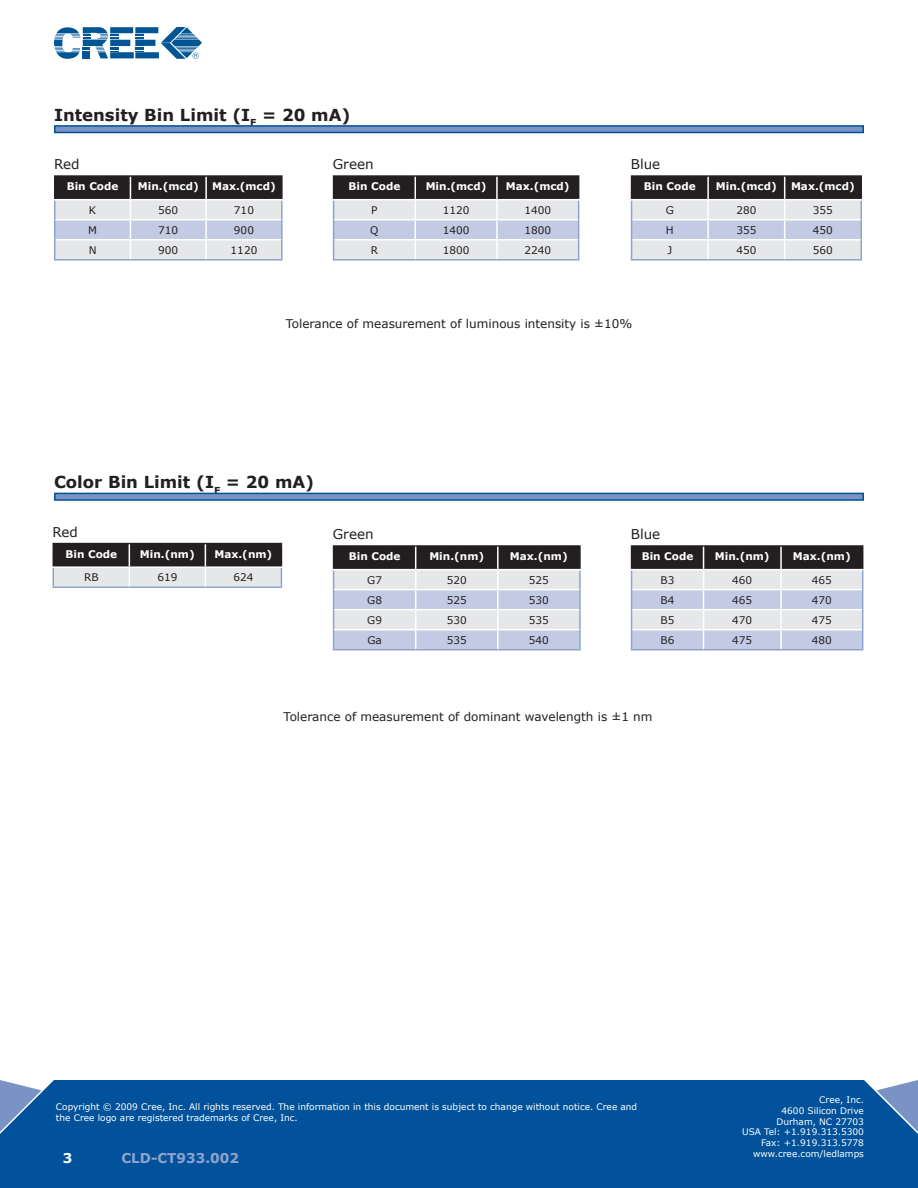
<style>
.page{position:relative;width:918px;height:1188px;background:#fff}
.page>*{position:absolute;margin:0;border:0;box-sizing:border-box;transform-origin:0 0}
.Section_Heading{font:700 16.5px "Verdana";color:#231f20}
.t1{font:13.5px "Verdana";color:#231f20}
.t2{font:700 13.5px "Verdana";color:#90a3ce}
.t3{font:700 13.5px "Verdana";color:#fff}
.Section_Heading-2{font:12px "Verdana";color:#231f20}
.t4{font:700 10.5px "Verdana";color:#fff}
.t5{font:10.5px "Verdana";color:#231f20}
.t6{font:9px/10.8px "Verdana";color:#fff;text-align:right}
</style>
<div class="page">
<div style="left:0;top:1080px;width:918px;height:108px;background:#01529a"></div>
<svg style="left:54px;top:27px;width:148px;height:32px"></svg>
<svg style="left:54px;top:125px;width:810px;height:8px;background:#527db6"></svg>
<svg style="left:54px;top:493px;width:810px;height:8px;background:#557fb7"></svg>
<hr style="left:53px;top:586px;width:76px;height:2px;background:#90a3ce">
<hr style="left:129px;top:586px;width:76px;height:2px;background:#90a3ce">
<hr style="left:205px;top:586px;width:77px;height:2px;background:#90a3ce">
<hr style="left:53px;top:543px;width:76px;height:1px;background:#231f20">
<hr style="left:129px;top:543px;width:76px;height:1px;background:#231f20">
<hr style="left:205px;top:543px;width:77px;height:1px;background:#231f20">
<svg style="left:53px;top:544px;width:229px;height:43px;background:#7d7c7e"></svg>
<hr style="left:53px;top:566px;width:76px;height:2px;background:#fff">
<hr style="left:129px;top:566px;width:76px;height:2px;background:#fff">
<hr style="left:205px;top:566px;width:77px;height:2px;background:#fff">
<hr style="left:333px;top:649px;width:83px;height:2px;background:#90a3ce">
<hr style="left:416px;top:649px;width:82px;height:2px;background:#90a3ce">
<hr style="left:498px;top:649px;width:83px;height:2px;background:#90a3ce">
<hr style="left:333px;top:545px;width:83px;height:2px;background:#231f20">
<hr style="left:416px;top:545px;width:82px;height:2px;background:#231f20">
<hr style="left:498px;top:545px;width:83px;height:2px;background:#231f20">
<svg style="left:333px;top:546px;width:248px;height:104px;background:#afb2bc"></svg>
<hr style="left:497px;top:547px;width:2px;height:22px;background:#fff">
<hr style="left:333px;top:569px;width:83px;height:1px;background:#fff">
<hr style="left:416px;top:569px;width:82px;height:1px;background:#fff">
<hr style="left:498px;top:569px;width:83px;height:1px;background:#fff">
<hr style="left:54px;top:259px;width:76px;height:2px;background:#90a3ce">
<hr style="left:206px;top:259px;width:77px;height:2px;background:#90a3ce">
<hr style="left:54px;top:175px;width:76px;height:2px;background:#231f20">
<hr style="left:130px;top:175px;width:76px;height:2px;background:#231f20">
<hr style="left:206px;top:175px;width:77px;height:2px;background:#231f20">
<svg style="left:54px;top:176px;width:229px;height:84px;background:#a9abb2"></svg>
<hr style="left:130px;top:259px;width:76px;height:2px;background:#90a3ce">
<hr style="left:333px;top:259px;width:82px;height:2px;background:#90a3ce">
<hr style="left:497px;top:259px;width:82px;height:2px;background:#90a3ce">
<hr style="left:333px;top:175px;width:82px;height:2px;background:#231f20">
<hr style="left:415px;top:175px;width:82px;height:2px;background:#231f20">
<hr style="left:497px;top:175px;width:82px;height:2px;background:#231f20">
<svg style="left:333px;top:176px;width:246px;height:83px;background:#aaabb2"></svg>
<hr style="left:415px;top:259px;width:82px;height:2px;background:#90a3ce">
<hr style="left:631px;top:259px;width:77px;height:2px;background:#90a3ce">
<hr style="left:785px;top:259px;width:77px;height:2px;background:#90a3ce">
<hr style="left:631px;top:175px;width:77px;height:2px;background:#231f20">
<hr style="left:708px;top:175px;width:77px;height:2px;background:#231f20">
<hr style="left:785px;top:175px;width:77px;height:2px;background:#231f20">
<svg style="left:631px;top:176px;width:231px;height:83px;background:#aaabb2"></svg>
<hr style="left:708px;top:259px;width:77px;height:2px;background:#90a3ce">
<hr style="left:631px;top:649px;width:73px;height:2px;background:#90a3ce">
<hr style="left:704px;top:649px;width:77px;height:2px;background:#90a3ce">
<hr style="left:781px;top:649px;width:82px;height:2px;background:#90a3ce">
<hr style="left:631px;top:545px;width:73px;height:2px;background:#231f20">
<hr style="left:704px;top:545px;width:77px;height:2px;background:#231f20">
<hr style="left:781px;top:545px;width:82px;height:2px;background:#231f20">
<svg style="left:631px;top:546px;width:232px;height:104px;background:#aeb1bb"></svg>
<hr style="left:780px;top:547px;width:2px;height:22px;background:#fff">
<hr style="left:631px;top:569px;width:73px;height:1px;background:#fff">
<hr style="left:704px;top:569px;width:77px;height:1px;background:#fff">
<hr style="left:781px;top:569px;width:82px;height:1px;background:#fff">
<p class="Section_Heading" style="left:54px;top:104px;width:298px">Intensity Bin Limit (I<sub>F</sub> = 20 mA)</p>
<p class="t1" style="left:54px;top:156px;width:27px">Red</p>
<p class="t4" style="left:67px;top:180px;width:53px">Bin Code</p>
<p class="t4" style="left:138px;top:180px;width:62px">Min.(mcd)</p>
<p class="t4" style="left:212px;top:180px;width:65px">Max.(mcd)</p>
<p class="t5" style="left:89px;top:203px;width:9px">K</p>
<p class="t5" style="left:158px;top:203px;width:22px">560</p>
<p class="t5" style="left:234px;top:203px;width:22px">710</p>
<p class="t5" style="left:88px;top:223px;width:10px">M</p>
<p class="t5" style="left:158px;top:223px;width:22px">710</p>
<p class="t5" style="left:234px;top:223px;width:22px">900</p>
<p class="t5" style="left:89px;top:243px;width:9px">N</p>
<p class="t5" style="left:158px;top:243px;width:22px">900</p>
<p class="t5" style="left:231px;top:243px;width:28px">1120</p>
<p class="t1" style="left:333px;top:156px;width:42px">Green</p>
<p class="t4" style="left:349px;top:180px;width:53px">Bin Code</p>
<p class="t4" style="left:426px;top:180px;width:62px">Min.(mcd)</p>
<p class="t4" style="left:506px;top:180px;width:65px">Max.(mcd)</p>
<p class="t5" style="left:371px;top:203px;width:8px">P</p>
<p class="t5" style="left:443px;top:203px;width:28px">1120</p>
<p class="t5" style="left:524px;top:203px;width:28px">1400</p>
<p class="t5" style="left:370px;top:223px;width:10px">Q</p>
<p class="t5" style="left:443px;top:223px;width:28px">1400</p>
<p class="t5" style="left:524px;top:223px;width:28px">1800</p>
<p class="t5" style="left:371px;top:243px;width:9px">R</p>
<p class="t5" style="left:443px;top:243px;width:28px">1800</p>
<p class="t5" style="left:524px;top:243px;width:28px">2240</p>
<p class="t1" style="left:631px;top:156px;width:31px">Blue</p>
<p class="t4" style="left:644px;top:180px;width:53px">Bin Code</p>
<p class="t4" style="left:716px;top:180px;width:62px">Min.(mcd)</p>
<p class="t4" style="left:791px;top:180px;width:65px">Max.(mcd)</p>
<p class="t5" style="left:666px;top:203px;width:10px">G</p>
<p class="t5" style="left:736px;top:203px;width:22px">280</p>
<p class="t5" style="left:813px;top:203px;width:22px">355</p>
<p class="t5" style="left:666px;top:223px;width:9px">H</p>
<p class="t5" style="left:736px;top:223px;width:22px">355</p>
<p class="t5" style="left:813px;top:223px;width:22px">450</p>
<p class="t5" style="left:667px;top:243px;width:6px">J</p>
<p class="t5" style="left:736px;top:243px;width:22px">450</p>
<p class="t5" style="left:813px;top:243px;width:22px">560</p>
<p class="Section_Heading-2" style="left:286px;top:316px;width:348px">Tolerance of measurement of luminous intensity is ±10%</p>
<p class="Section_Heading" style="left:54px;top:472px;width:262px">Color Bin Limit (I<sub>F</sub> = 20 mA)</p>
<p class="t1" style="left:53px;top:523px;width:27px">Red</p>
<p class="t4" style="left:65px;top:547px;width:53px">Bin Code</p>
<p class="t4" style="left:140px;top:547px;width:56px">Min.(nm)</p>
<p class="t4" style="left:215px;top:547px;width:59px">Max.(nm)</p>
<p class="t5" style="left:84px;top:571px;width:16px">RB</p>
<p class="t5" style="left:157px;top:571px;width:22px">619</p>
<p class="t5" style="left:233px;top:571px;width:22px">624</p>
<p class="t1" style="left:333px;top:526px;width:42px">Green</p>
<p class="t4" style="left:349px;top:550px;width:53px">Bin Code</p>
<p class="t4" style="left:429px;top:550px;width:56px">Min.(nm)</p>
<p class="t4" style="left:510px;top:550px;width:59px">Max.(nm)</p>
<p class="t5" style="left:367px;top:573px;width:16px">G7</p>
<p class="t5" style="left:447px;top:573px;width:22px">520</p>
<p class="t5" style="left:529px;top:573px;width:22px">525</p>
<p class="t5" style="left:367px;top:593px;width:16px">G8</p>
<p class="t5" style="left:447px;top:593px;width:22px">525</p>
<p class="t5" style="left:529px;top:593px;width:22px">530</p>
<p class="t5" style="left:367px;top:613px;width:16px">G9</p>
<p class="t5" style="left:447px;top:613px;width:22px">530</p>
<p class="t5" style="left:529px;top:613px;width:22px">535</p>
<p class="t5" style="left:367px;top:633px;width:16px">Ga</p>
<p class="t5" style="left:447px;top:633px;width:22px">535</p>
<p class="t5" style="left:529px;top:633px;width:22px">540</p>
<p class="t1" style="left:631px;top:526px;width:31px">Blue</p>
<p class="t4" style="left:642px;top:550px;width:53px">Bin Code</p>
<p class="t4" style="left:715px;top:550px;width:56px">Min.(nm)</p>
<p class="t4" style="left:793px;top:550px;width:59px">Max.(nm)</p>
<p class="t5" style="left:661px;top:573px;width:15px">B3</p>
<p class="t5" style="left:732px;top:573px;width:22px">460</p>
<p class="t5" style="left:812px;top:573px;width:22px">465</p>
<p class="t5" style="left:661px;top:593px;width:15px">B4</p>
<p class="t5" style="left:732px;top:593px;width:22px">465</p>
<p class="t5" style="left:812px;top:593px;width:22px">470</p>
<p class="t5" style="left:661px;top:613px;width:15px">B5</p>
<p class="t5" style="left:732px;top:613px;width:22px">470</p>
<p class="t5" style="left:812px;top:613px;width:22px">475</p>
<p class="t5" style="left:661px;top:633px;width:15px">B6</p>
<p class="t5" style="left:732px;top:633px;width:22px">475</p>
<p class="t5" style="left:812px;top:633px;width:22px">480</p>
<p class="Section_Heading-2" style="left:284px;top:709px;width:370px">Tolerance of measurement of dominant wavelength is ±1 nm</p>
<p class="t6" style="left:56px;top:1101px;width:583px;text-align:left">Copyright © 2009 Cree, Inc. All rights reserved. The information in this document is subject to change without notice. Cree and the Cree logo are registered trademarks of Cree, Inc.</p>
<h2 class="t3" style="left:63px;top:1149px;width:11px">3</h2>
<h2 class="t2" style="left:122px;top:1149px;width:119px">CLD-CT933.002</h2>
<p class="t6" style="left:742px;top:1094px;width:123px">Cree, Inc.<br>4600 Silicon Drive<br>Durham, NC 27703<br>USA Tel: +1.919.313.5300<br>Fax: +1.919.313.5778 www.cree.com/ledlamps</p>
</div>
